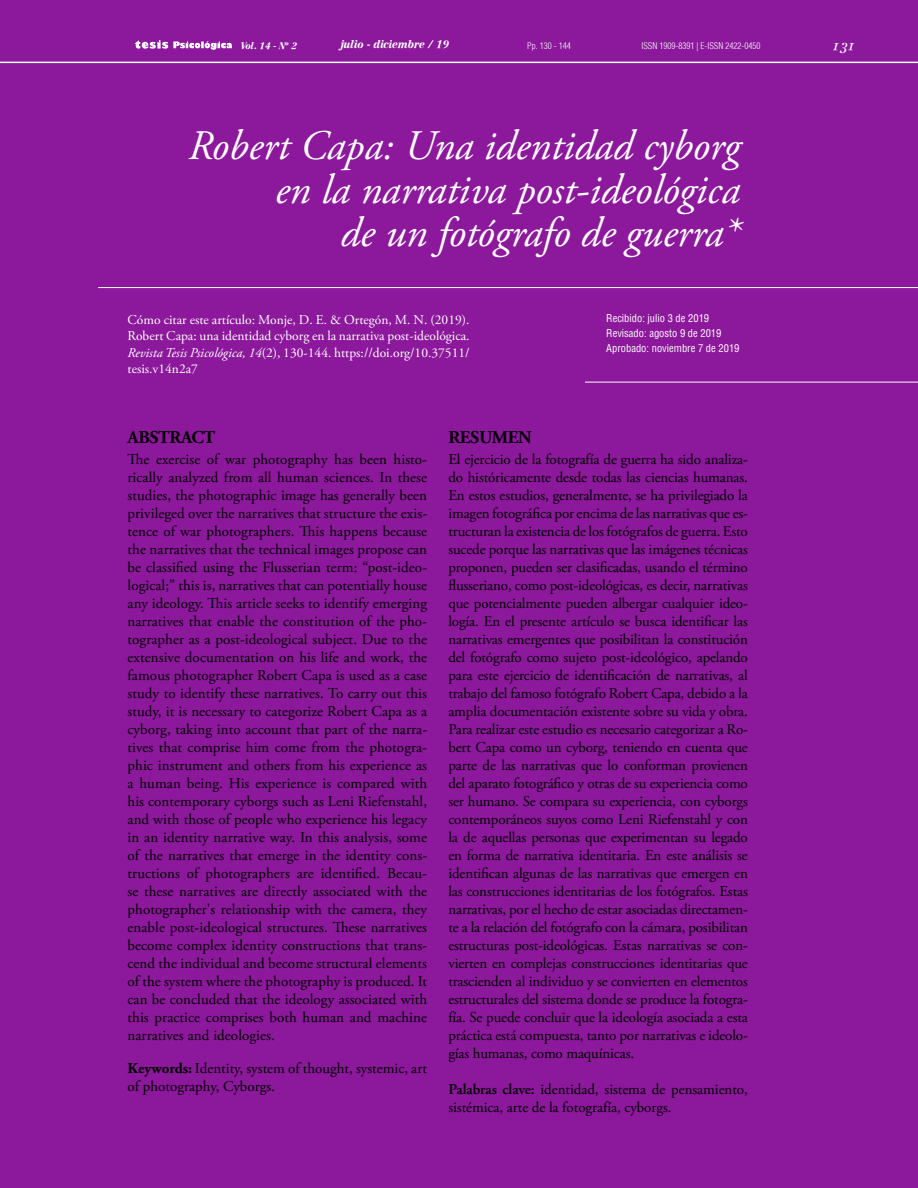
<style>
.page{position:relative;width:918px;height:1188px;background:#8c189b}
.page>*{position:absolute;margin:0;border:0;box-sizing:border-box;transform-origin:0 0}
.t1{font:italic 42px/43.5px "Adobe Garamond Pro";color:#fff;text-align:right}
.t2{font:700 18px "Adobe Garamond Pro";letter-spacing:-.02em;color:#000}
.t3{font:15px/18px "Adobe Garamond Pro";color:#000;text-align:justify}
.t4{font:13.5px/16.5px "Adobe Garamond Pro";color:#fff;text-align:justify}
.t5{font:13.5px "Century Reprise OSSSK Italic";color:#fff}
.t6{font:condensed 10.5px/15px "Helvetica";color:#fff}
.t7{font:10.5px "Century Reprise Black SSK Italic";color:#fff}
.t8{font:300 condensed 9px "Helvetica";color:#fff}
.t9{font:9px "Century Reprise Black SSK Italic";color:#fff}
.s1{font-style:italic}
.s2{font-weight:700}
.s3{font-weight:600}
</style>
<div class="page">
<hr style="left:0;top:62px;width:918px;height:1px;background:#fff">
<svg style="left:134px;top:40px;width:98px;height:10px"></svg>
<hr style="left:98px;top:287px;width:820px;height:1px;background:#fff">
<hr style="left:585px;top:382px;width:333px;height:1px;background:#fff">
<p class="t9" style="left:241px;top:40px;width:57px">Vol. 14 - Nº 2</p>
<p class="t7" style="left:339px;top:38px;width:111px">julio - diciembre / 19</p>
<p class="t8" style="left:641px;top:40px;width:120px">ISSN 1909-8391 | E-ISSN 2422-0450</p>
<p class="t5" style="left:832px;top:37px;width:25px">131</p>
<p class="t8" style="left:527px;top:40px;width:45px">Pp. 130 - 144</p>
<h1 class="t1" style="left:188px;top:125px;width:554px">Robert Capa: Una identidad cyborg en la narrativa post-ideológica<br>de un fotógrafo de guerra*</h1>
<p class="t4" style="left:128px;top:312px;width:344px">Cómo citar este artículo: Monje, D. E. &amp; Ortegón, M. N. (2019).<br>Robert Capa: una identidad cyborg en la narrativa post-ideológica.<br><span class="s1">Revista Tesis Psicológica, 14</span>(2), 130-144. https://doi.org/10.37511/ tesis.v14n2a7</p>
<p class="t6" style="left:606px;top:311px;width:135px">Recibido: julio 3 de 2019<br>Revisado: agosto 9 de 2019<br>Aprobado: noviembre 7 de 2019</p>
<p class="t2" style="left:128px;top:427px;width:89px">ABSTRACT</p>
<p class="t3" style="left:128px;top:451px;width:301px">The exercise of war photography has been histo&shy;rically analyzed from all human sciences. In these studies, the photographic image has generally been privileged over the narratives that structure the exis&shy;tence of war photographers. This happens because the narratives that the technical images propose can be classified using the Flusserian term: “post-ideo&shy;logical;” this is, narratives that can potentially house any ideology. This article seeks to identify emerging narratives that enable the constitution of the pho&shy;tographer as a post-ideological subject. Due to the extensive documentation on his life and work, the famous photographer Robert Capa is used as a case study to identify these narratives. To carry out this study, it is necessary to categorize Robert Capa as a cyborg, taking into account that part of the narra&shy;tives that comprise him come from the photogra&shy;phic instrument and others from his experience as a human being. His experience is compared with his contemporary cyborgs such as Leni Riefenstahl, and with those of people who experience his legacy in an identity narrative way. In this analysis, some of the narratives that emerge in the identity cons&shy;tructions of photographers are identified. Becau&shy;se these narratives are directly associated with the photographer's relationship with the camera, they enable post-ideological structures. These narratives become complex identity constructions that trans&shy;cend the individual and become structural elements of the system where the photography is produced. It can be concluded that the ideology associated with this practice comprises both human and machine narratives and ideologies.</p>
<p class="t3" style="left:128px;top:1060px;width:301px"><span class="s2">Keywords:</span> Identity, system of thought, systemic, art of photography, Cyborgs.</p>
<p class="t2" style="left:448px;top:427px;width:85px">RESUMEN</p>
<p class="t3" style="left:448px;top:451px;width:301px">El ejercicio de la fotografía de guerra ha sido analiza&shy;do históricamente desde todas las ciencias humanas.<br>En estos estudios, generalmente, se ha privilegiado la imagen fotográfica por encima de las narrativas que es&shy;tructuran la existencia de los fotógrafos de guerra. Esto sucede porque las narrativas que las imágenes técnicas proponen, pueden ser clasificadas, usando el término flusseriano, como post-ideológicas, es decir, narrativas que potencialmente pueden albergar cualquier ideo&shy;logía. En el presente artículo se busca identificar las narrativas emergentes que posibilitan la constitución del fotógrafo como sujeto post-ideológico, apelando para este ejercicio de identificación de narrativas, al trabajo del famoso fotógrafo Robert Capa, debido a la amplia documentación existente sobre su vida y obra.<br>Para realizar este estudio es necesario categorizar a Ro&shy;bert Capa como un cyborg, teniendo en cuenta que parte de las narrativas que lo conforman provienen del aparato fotográfico y otras de su experiencia como ser humano. Se compara su experiencia, con cyborgs contemporáneos suyos como Leni Riefenstahl y con la de aquellas personas que experimentan su legado en forma de narrativa identitaria. En este análisis se identifican algunas de las narrativas que emergen en las construcciones identitarias de los fotógrafos. Estas narrativas, por el hecho de estar asociadas directamen&shy;te a la relación del fotógrafo con la cámara, posibilitan estructuras post-ideológicas. Estas narrativas se con&shy;vierten en complejas construcciones identitarias que trascienden al individuo y se convierten en elementos estructurales del sistema donde se produce la fotogra&shy;fía. Se puede concluir que la ideología asociada a esta práctica está compuesta, tanto por narrativas e ideolo&shy;gías humanas, como maquínicas.</p>
<p class="t3" style="left:448px;top:1081px;width:301px"><span class="s3">Palabras clave:</span> identidad, sistema de pensamiento, sistémica, arte de la fotografía, cyborgs.</p>
</div>
